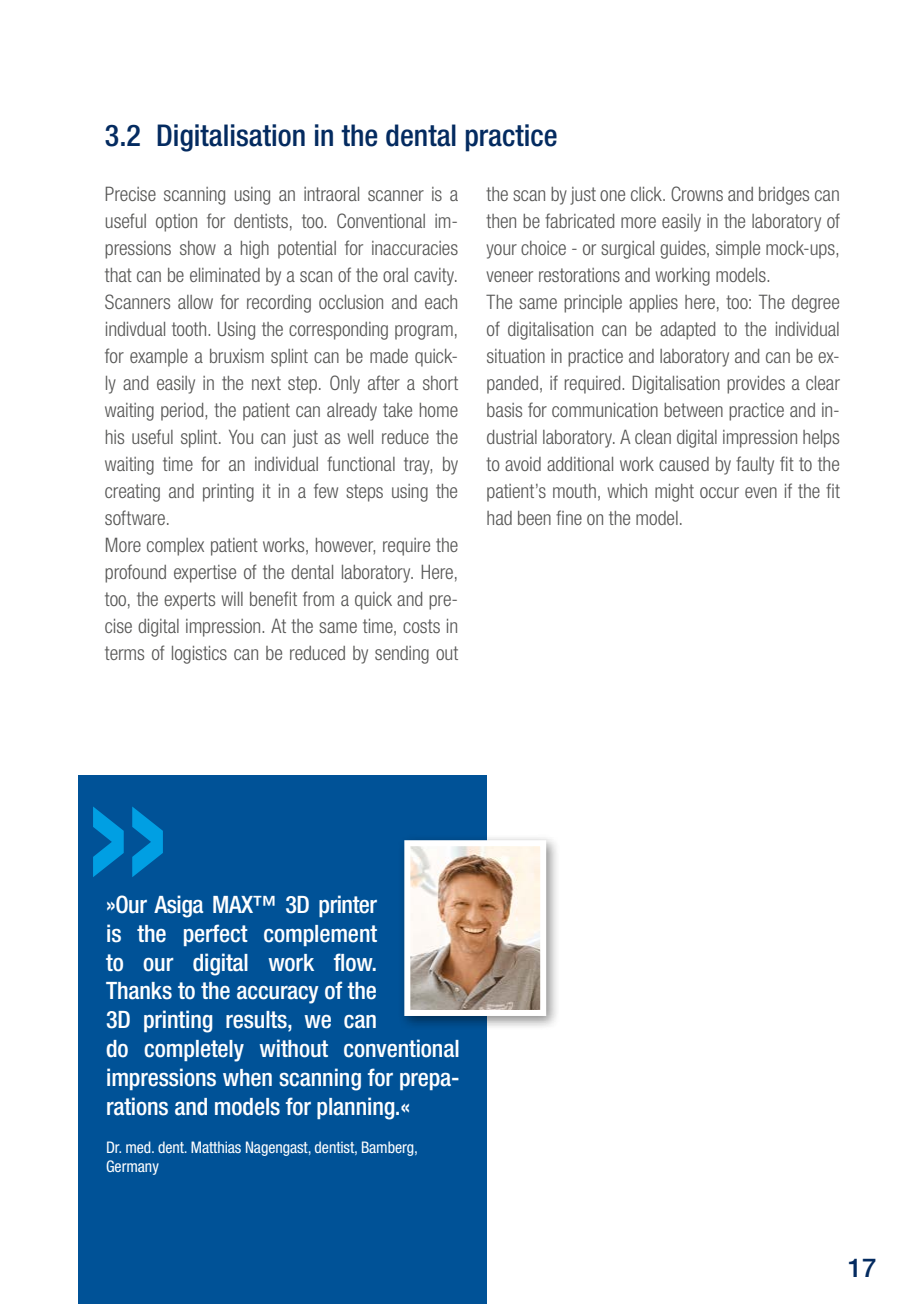
<style>
.page{position:relative;width:908px;height:1304px;background:#fff}
.page>*{position:absolute;margin:0;border:0;box-sizing:border-box;transform-origin:0 0}
.t1{font:500 condensed 30px "Helvetica Neue LT Pro";color:#042b60}
.t2{font:500 26px "Helvetica Neue LT Pro";color:#042b60}
.t3{font:500 condensed 24px/28.8px "Helvetica Neue LT Pro";letter-spacing:-.005em;color:#fff}
.t4{font:300 condensed 20px/27px "Helvetica Neue LT Pro";letter-spacing:-.005em;color:#575756}
.t5{font:condensed 16px/19.2px "Helvetica Neue LT Pro";letter-spacing:-.005em;color:#fff}
</style>
<div class="page">
<div style="left:78px;top:775px;width:408px;height:529px;background:#005297"></div>
<svg style="left:93px;top:806px;width:70px;height:71px"></svg>
<div style="left:397px;top:833px;width:163px;height:197px;background:#000;opacity:.45"></div>
<img style="left:411px;top:847px;width:128px;height:162px">
<div style="left:404px;top:840px;width:142px;height:176px;border:6px solid #fff"></div>
<h1 class="t1" style="left:105px;top:118px;width:454px">3.2 Digitalisation in the dental practice</h1>
<p class="t4" style="left:105px;top:181px;width:354px">Precise scanning using an intraoral scanner is a useful option for dentists, too. Conventional im&shy;pressions show a high potential for inaccuracies that can be eliminated by a scan of the oral cavity.<br>Scanners allow for recording occlusion and each indivdual tooth. Using the corresponding program, for example a bruxism splint can be made quick&shy;ly and easily in the next step. Only after a short waiting period, the patient can already take home his useful splint. You can just as well reduce the waiting time for an individual functional tray, by creating and printing it in a few steps using the software.<br>More complex patient works, however, require the profound expertise of the dental laboratory. Here, too, the experts will benefit from a quick and pre&shy;cise digital impression. At the same time, costs in terms of logistics can be reduced by sending out</p>
<p class="t4" style="left:486px;top:181px;width:354px">the scan by just one click. Crowns and bridges can then be fabricated more easily in the laboratory of your choice - or surgical guides, simple mock-ups, veneer restorations and working models.<br>The same principle applies here, too: The degree of digitalisation can be adapted to the individual situation in practice and laboratory and can be ex&shy;panded, if required. Digitalisation provides a clear basis for communication between practice and in&shy;dustrial laboratory. A clean digital impression helps to avoid additional work caused by faulty fit to the patient’s mouth, which might occur even if the fit had been fine on the model.</p>
<p class="t3" style="left:106px;top:890px;width:355px">»Our Asiga MAX™ 3D printer<br>is the perfect complement<br>to our digital work flow.<br>Thanks to the accuracy of the<br>3D printing results, we can<br>do completely without conventional impressions when scanning for prepa&shy;rations and models for planning.«</p>
<p class="t5" style="left:106px;top:1138px;width:313px">Dr. med. dent. Matthias Nagengast, dentist, Bamberg,<br>Germany</p>
<h2 class="t2" style="left:847px;top:1252px;width:30px">17</h2>
</div>
